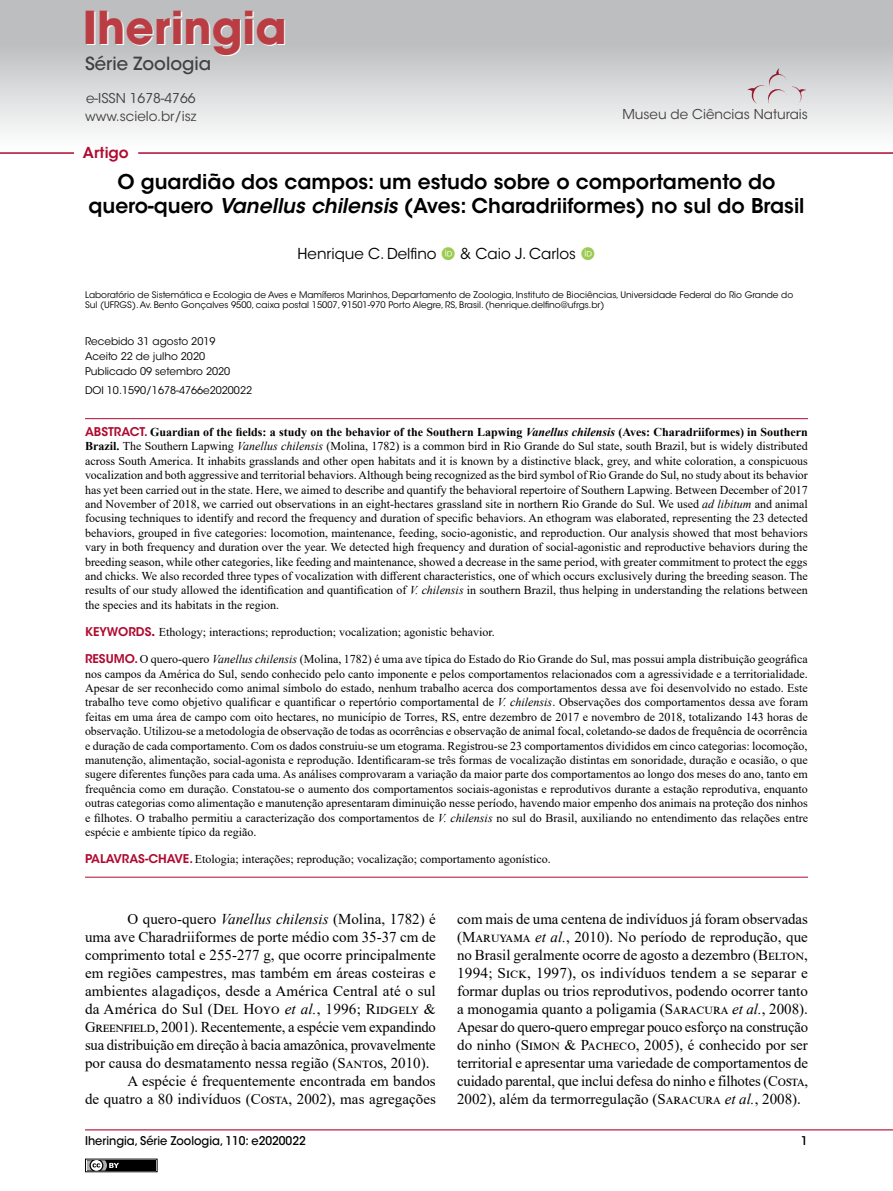
<style>
.page{position:relative;width:893px;height:1191px;background:#fff}
.page>*{position:absolute;margin:0;border:0;box-sizing:border-box;transform-origin:0 0}
.t1{font:700 45px "ITC Avant Garde Std";color:#ba3d44}
.t2{font:600 20.25px/24px "ITC Avant Garde Std";color:#000;text-align:center}
.t3{font:500 18px "ITC Avant Garde Std";color:#414042}
.t4{font:15px/18px "Times New Roman";color:#000;text-align:justify}
.t5{font:15px "ITC Avant Garde Std";color:#000}
.t6{font:600 15px "ITC Avant Garde Std";color:#af0a2f}
.t7{font:13.5px "ITC Avant Garde Std";color:#414042}
.t8{font:12px/14.4px "Times New Roman";color:#000;text-align:justify}
.t9{font:500 12px "ITC Avant Garde Std";color:#000;scale:.95 1}
.t10{font:500 12px "ITC Avant Garde Std";color:#000}
.t11{font:10.5px/15px "ITC Avant Garde Std";color:#000}
.t12{font:9px/10.8px "ITC Avant Garde Std";color:#000}
.s1{font-style:italic}
.s2{font-family:"ITC Avant Garde Std";font-weight:600;color:#af0a2f}
.s3{font-weight:700}
.s4{font-weight:700;font-style:italic}
.s5{font-family:"ITC Avant Garde Std";font-weight:700;color:#af0a2f}
</style>
<div class="page">
<hr style="left:85px;top:1129px;width:808px;height:1px;background:#af0a2f">
<div style="left:85px;top:1158px;width:73px;height:14px;border:1px solid #000"></div>
<div style="left:87px;top:1160px;width:69px;height:10px;background:#000"></div>
<svg style="left:87px;top:1160px;width:32px;height:10px"></svg>
<div style="left:0;top:0;width:893px;height:151px;background:linear-gradient(to bottom,#aeb0b3,#fbfbfb)"></div>
<img style="left:747px;top:67px;width:61px;height:38px">
<hr style="left:0;top:152px;width:74px;height:2px;background:#af0a2f">
<hr style="left:138px;top:152px;width:755px;height:2px;background:#af0a2f">
<hr style="left:85px;top:418px;width:723px;height:1px;background:#af0a2f">
<hr style="left:85px;top:877px;width:723px;height:1px;background:#af0a2f">
<h1 class="t1" style="left:83px;top:-2px;width:205px">Iheringia</h1>
<h3 class="t3" style="left:85px;top:52px;width:128px">Série Zoologia</h3>
<p class="t7" style="left:85px;top:107px;width:113px">www.scielo.br/isz</p>
<p class="t7" style="left:622px;top:106px;width:187px">Museu de Ciências Naturais</p>
<p class="t7" style="left:86px;top:90px;width:111px">e-ISSN 1678-4766</p>
<p class="t6" style="left:83px;top:143px;width:47px">Artigo</p>
<h2 class="t2" style="left:88px;top:170px;width:718px">O guardião dos campos: um estudo sobre o comportamento do quero-quero <span class="s1">Vanellus chilensis</span> (Aves: Charadriiformes) no sul do Brasil</h2>
<p class="t5" style="left:298px;top:244px;width:141px">Henrique C. Delfino</p>
<p class="t5" style="left:460px;top:244px;width:117px">&amp; Caio J. Carlos</p>
<p class="t12" style="left:85px;top:289px;width:710px">Laboratório de Sistemática e Ecologia de Aves e Mamíferos Marinhos, Departamento de Zoologia, Instituto de Biociências, Universidade Federal do Rio Grande do<br>Sul (UFRGS). Av. Bento Gonçalves 9500, caixa postal 15007, 91501-970 Porto Alegre, RS, Brasil. (henrique.delfino@ufrgs.br)</p>
<p class="t11" style="left:85px;top:333px;width:147px">Recebido 31 agosto 2019<br>Aceito 22 de julho 2020<br>Publicado 09 setembro 2020</p>
<p class="t11" style="left:85px;top:383px;width:169px">DOI 10.1590/1678-4766e2020022</p>
<p class="t8" style="left:85px;top:424px;width:724px"><span class="s2">ABSTRACT.</span> <span class="s3">Guardian of the fields: a study on the behavior of the Southern Lapwing</span> <span class="s4">Vanellus chilensis</span> <span class="s3">(Aves: Charadriiformes) in Southern Brazil.</span> The Southern Lapwing <span class="s1">Vanellus chilensis</span> (Molina, 1782) is a common bird in Rio Grande do Sul state, south Brazil, but is widely distributed across South America. It inhabits grasslands and other open habitats and it is known by a distinctive black, grey, and white coloration, a conspicuous vocalization and both aggressive and territorial behaviors. Although being recognized as the bird symbol of Rio Grande do Sul, no study about its behavior has yet been carried out in the state. Here, we aimed to describe and quantify the behavioral repertoire of Southern Lapwing. Between December of 2017 and November of 2018, we carried out observations in an eight-hectares grassland site in northern Rio Grande do Sul. We used <span class="s1">ad libitum</span> and animal focusing techniques to identify and record the frequency and duration of specific behaviors. An ethogram was elaborated, representing the 23 detected behaviors, grouped in five categories: locomotion, maintenance, feeding, socio-agonistic, and reproduction. Our analysis showed that most behaviors vary in both frequency and duration over the year. We detected high frequency and duration of social-agonistic and reproductive behaviors during the breeding season, while other categories, like feeding and maintenance, showed a decrease in the same period, with greater commitment to protect the eggs and chicks. We also recorded three types of vocalization with different characteristics, one of which occurs exclusively during the breeding season. The results of our study allowed the identification and quantification of <span class="s1">V. chilensis</span> in southern Brazil, thus helping in understanding the relations between the species and its habitats in the region.</p>
<p class="t8" style="left:85px;top:624px;width:411px"><span class="s2">KEYWORDS</span><span class="s5">.</span> Ethology; interactions; reproduction; vocalization; agonistic behavior.</p>
<p class="t8" style="left:85px;top:651px;width:724px"><span class="s2">RESUMO.</span> O quero-quero <span class="s1">Vanellus chilensis</span> (Molina, 1782) é uma ave típica do Estado do Rio Grande do Sul, mas possui ampla distribuição geográfica nos campos da América do Sul, sendo conhecido pelo canto imponente e pelos comportamentos relacionados com a agressividade e a territorialidade.<br>Apesar de ser reconhecido como animal símbolo do estado, nenhum trabalho acerca dos comportamentos dessa ave foi desenvolvido no estado. Este trabalho teve como objetivo qualificar e quantificar o repertório comportamental de <span class="s1">V. chilensis</span>. Observações dos comportamentos dessa ave foram feitas em uma área de campo com oito hectares, no município de Torres, RS, entre dezembro de 2017 e novembro de 2018, totalizando 143 horas de observação. Utilizou-se a metodologia de observação de todas as ocorrências e observação de animal focal, coletando-se dados de frequência de ocorrência e duração de cada comportamento. Com os dados construiu-se um etograma. Registrou-se 23 comportamentos divididos em cinco categorias: locomoção, manutenção, alimentação, social-agonista e reprodução. Identificaram-se três formas de vocalização distintas em sonoridade, duração e ocasião, o que sugere diferentes funções para cada uma. As análises comprovaram a variação da maior parte dos comportamentos ao longo dos meses do ano, tanto em frequência como em duração. Constatou-se o aumento dos comportamentos sociais-agonistas e reprodutivos durante a estação reprodutiva, enquanto outras categorias como alimentação e manutenção apresentaram diminuição nesse período, havendo maior empenho dos animais na proteção dos ninhos e filhotes. O trabalho permitiu a caracterização dos comportamentos de <span class="s1">V. chilensis</span> no sul do Brasil, auxiliando no entendimento das relações entre espécie e ambiente típico da região.</p>
<p class="t8" style="left:85px;top:851px;width:467px"><span class="s2">PALAVRAS-CHAVE.</span> Etologia; interações; reprodução; vocalização; comportamento agonístico.</p>
<p class="t4" style="left:128px;top:909px;width:310px">O quero-quero <span class="s1">Vanellus chilensis</span> (Molina, 1782) é</p>
<p class="t4" style="left:85px;top:927px;width:352px">uma ave Charadriiformes de porte médio com 35-37 cm de</p>
<p class="t4" style="left:85px;top:945px;width:352px">comprimento total e 255-277 g, que ocorre principalmente</p>
<p class="t4" style="left:85px;top:963px;width:352px">em regiões campestres, mas também em áreas costeiras e</p>
<p class="t4" style="left:85px;top:981px;width:352px">ambientes alagadiços, desde a América Central até o sul</p>
<p class="t4" style="left:85px;top:999px;width:352px">da América do Sul (Del Hoyo <span class="s1">et al.</span>, 1996; Ridgely &amp;</p>
<p class="t4" style="left:85px;top:1017px;width:352px">Greenfield, 2001). Recentemente, a espécie vem expandindo</p>
<p class="t4" style="left:85px;top:1035px;width:352px">sua distribuição em direção à bacia amazônica, provavelmente</p>
<p class="t4" style="left:85px;top:1053px;width:346px">por causa do desmatamento nessa região (Santos, 2010).</p>
<p class="t4" style="left:128px;top:1071px;width:310px">A espécie é frequentemente encontrada em bandos</p>
<p class="t4" style="left:85px;top:1089px;width:352px">de quatro a 80 indivíduos (Costa, 2002), mas agregações</p>
<p class="t4" style="left:457px;top:909px;width:353px">com mais de uma centena de indivíduos já foram observadas (Maruyama <span class="s1">et al.</span>, 2010). No período de reprodução, que no Brasil geralmente ocorre de agosto a dezembro (Belton, 1994; Sick, 1997), os indivíduos tendem a se separar e formar duplas ou trios reprodutivos, podendo ocorrer tanto a monogamia quanto a poligamia (Saracura <span class="s1">et al.</span>, 2008).<br>Apesar do quero-quero empregar pouco esforço na construção do ninho (Simon &amp; Pacheco, 2005), é conhecido por ser territorial e apresentar uma variedade de comportamentos de cuidado parental, que inclui defesa do ninho e filhotes (Costa, 2002), além da termorregulação (Saracura <span class="s1">et al.</span>, 2008).</p>
<p class="t9" style="left:85px;top:1133px;width:234px">Iheringia, Série Zoologia, 110: e2020022</p>
<p class="t10" style="left:801px;top:1132px;width:9px">1</p>
</div>
